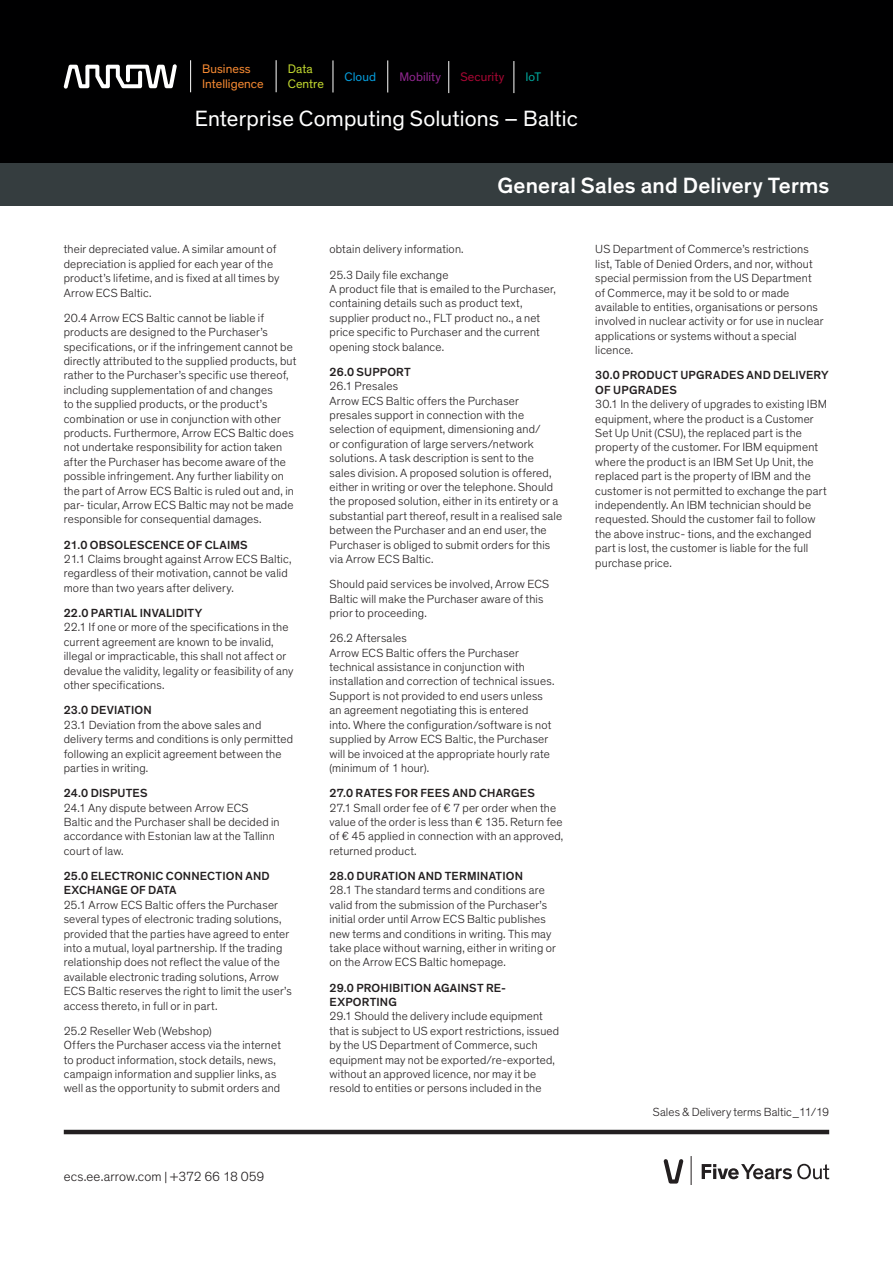
<style>
.page{position:relative;width:893px;height:1263px;background:#fff}
.page>*{position:absolute;margin:0;border:0;box-sizing:border-box;transform-origin:0 0}
.t1{font:22.5px "Theinhardt";letter-spacing:.005em;color:#fff}
.t2{font:500 22.5px "Theinhardt";letter-spacing:.01em;color:#fff}
.Contact_Block_-_Body{font:300 13.5px "Theinhardt";letter-spacing:.005em;color:#231f20}
.t3{font:12.6px/14.5px "Theinhardt";color:#f58932}
.t4{font:12.6px/14.5px "Theinhardt";color:#c1d72f}
.t5{font:12.6px "Theinhardt";letter-spacing:.005em;color:#90268f}
.t6{font:12.6px "Theinhardt";letter-spacing:.005em;color:#a60733}
.t7{font:12.6px "Theinhardt";color:#069ddc}
.t8{font:12.6px "Theinhardt";color:#00a59a}
.Body_Copy_9_12{font:300 12px/14.4px "Theinhardt";letter-spacing:.015em;color:#231f20}
.Contact_Block_-_Head{font:300 12px "Theinhardt";letter-spacing:.005em;color:#231f20}
.s1{font-weight:500}
</style>
<div class="page">
<hr style="left:64px;top:1130px;width:765px;height:4px;background:#231f20">
<svg style="left:702px;top:1164px;width:127px;height:15px"></svg>
<svg style="left:663px;top:1159px;width:20px;height:24px"></svg>
<svg style="left:691px;top:1156px;width:1px;height:28px"></svg>
<div style="left:0;top:0;width:893px;height:165px;background:#000001"></div>
<div style="left:0;top:163px;width:893px;height:43px;background:#353d3f"></div>
<svg style="left:64px;top:64px;width:113px;height:25px"></svg>
<hr style="left:190px;top:60px;width:1px;height:32px;background:#fff">
<hr style="left:276px;top:60px;width:1px;height:32px;background:#fff">
<hr style="left:333px;top:60px;width:1px;height:32px;background:#fff">
<hr style="left:387px;top:60px;width:1px;height:32px;background:#fff">
<hr style="left:448px;top:61px;width:1px;height:32px;background:#fff">
<hr style="left:514px;top:61px;width:1px;height:32px;background:#fff">
<p class="t3" style="left:202px;top:62px;width:63px">Business<br>Intelligence</p>
<p class="t4" style="left:288px;top:62px;width:38px">Data<br>Centre</p>
<p class="t7" style="left:345px;top:69px;width:33px">Cloud</p>
<p class="t5" style="left:399px;top:69px;width:43px">Mobility</p>
<p class="t6" style="left:460px;top:70px;width:45px">Security</p>
<p class="t8" style="left:525px;top:70px;width:17px">IoT</p>
<p class="t1" style="left:195px;top:105px;width:385px">Enterprise Computing Solutions – Baltic</p>
<p class="Body_Copy_9_12" style="left:64px;top:242px;width:217px">their depreciated value. A similar amount of depreciation is applied for each year of the product’s lifetime, and is fixed at all times by Arrow ECS Baltic.</p>
<p class="Body_Copy_9_12" style="left:64px;top:311px;width:234px">20.4 Arrow ECS Baltic cannot be liable if products are designed to the Purchaser’s specifications, or if the infringement cannot be directly attributed to the supplied products, but rather to the Purchaser’s specific use thereof, including supplementation of and changes<br>to the supplied products, or the product’s combination or use in conjunction with other products. Furthermore, Arrow ECS Baltic does not undertake responsibility for action taken after the Purchaser has become aware of the possible infringement. Any further liability on the part of Arrow ECS Baltic is ruled out and, in par- ticular, Arrow ECS Baltic may not be made responsible for consequential damages.</p>
<p class="Body_Copy_9_12" style="left:64px;top:538px;width:229px"><span class="s1">21.0 OBSOLESCENCE OF CLAIMS<br></span>21.1 Claims brought against Arrow ECS Baltic, regardless of their motivation, cannot be valid more than two years after delivery.</p>
<p class="Body_Copy_9_12" style="left:64px;top:606px;width:231px"><span class="s1">22.0 PARTIAL INVALIDITY<br></span>22.1 If one or more of the specifications in the current agreement are known to be invalid, illegal or impracticable, this shall not affect or devalue the validity, legality or feasibility of any other specifications.</p>
<p class="Body_Copy_9_12" style="left:64px;top:703px;width:231px"><span class="s1">23.0 DEVIATION<br></span>23.1 Deviation from the above sales and delivery terms and conditions is only permitted following an explicit agreement between the parties in writing.</p>
<p class="Body_Copy_9_12" style="left:64px;top:786px;width:217px"><span class="s1">24.0 DISPUTES<br></span>24.1 Any dispute between Arrow ECS<br>Baltic and the Purchaser shall be decided in accordance with Estonian law at the Tallinn court of law.</p>
<p class="Body_Copy_9_12" style="left:64px;top:869px;width:229px"><span class="s1">25.0 ELECTRONIC CONNECTION AND EXCHANGE OF DATA<br></span>25.1 Arrow ECS Baltic offers the Purchaser several types of electronic trading solutions, provided that the parties have agreed to enter into a mutual, loyal partnership. If the trading relationship does not reflect the value of the available electronic trading solutions, Arrow ECS Baltic reserves the right to limit the user’s access thereto, in full or in part.</p>
<p class="Body_Copy_9_12" style="left:64px;top:1024px;width:219px">25.2 Reseller Web (Webshop)<br>Offers the Purchaser access via the internet to product information, stock details, news, campaign information and supplier links, as well as the opportunity to submit orders and</p>
<p class="Contact_Block_-_Body" style="left:64px;top:1168px;width:202px">ecs.ee.arrow.com | +372 66 18 059</p>
<p class="t2" style="left:497px;top:172px;width:333px">General Sales and Delivery Terms</p>
<p class="Body_Copy_9_12" style="left:330px;top:242px;width:136px">obtain delivery information.</p>
<p class="Body_Copy_9_12" style="left:330px;top:268px;width:228px">25.3 Daily file exchange<br>A product file that is emailed to the Purchaser, containing details such as product text, supplier product no., FLT product no., a net price specific to Purchaser and the current opening stock balance.</p>
<p class="Body_Copy_9_12" style="left:330px;top:365px;width:234px"><span class="s1">26.0 SUPPORT<br></span>26.1 Presales<br>Arrow ECS Baltic offers the Purchaser presales support in connection with the selection of equipment, dimensioning and/<br>or configuration of large servers/network solutions. A task description is sent to the sales division. A proposed solution is offered, either in writing or over the telephone. Should the proposed solution, either in its entirety or a substantial part thereof, result in a realised sale between the Purchaser and an end user, the Purchaser is obliged to submit orders for this via Arrow ECS Baltic.</p>
<p class="Body_Copy_9_12" style="left:330px;top:577px;width:221px">Should paid services be involved, Arrow ECS<br>Baltic will make the Purchaser aware of this prior to proceeding.</p>
<p class="Body_Copy_9_12" style="left:330px;top:631px;width:226px">26.2 Aftersales<br>Arrow ECS Baltic offers the Purchaser technical assistance in conjunction with installation and correction of technical issues.<br>Support is not provided to end users unless an agreement negotiating this is entered<br>into. Where the configuration/software is not supplied by Arrow ECS Baltic, the Purchaser will be invoiced at the appropriate hourly rate (minimum of 1 hour).</p>
<p class="Body_Copy_9_12" style="left:330px;top:786px;width:235px"><span class="s1">27.0 RATES FOR FEES AND CHARGES<br></span>27.1 Small order fee of € 7 per order when the value of the order is less than € 135. Return fee of € 45 applied in connection with an approved, returned product.</p>
<p class="Body_Copy_9_12" style="left:330px;top:869px;width:228px"><span class="s1">28.0 DURATION AND TERMINATION<br></span>28.1 The standard terms and conditions are valid from the submission of the Purchaser’s initial order until Arrow ECS Baltic publishes new terms and conditions in writing. This may take place without warning, either in writing or on the Arrow ECS Baltic homepage.</p>
<p class="Body_Copy_9_12" style="left:330px;top:980px;width:231px"><span class="s1">29.0 PROHIBITION AGAINST RE-EXPORTING<br></span>29.1 Should the delivery include equipment that is subject to US export restrictions, issued by the US Department of Commerce, such equipment may not be exported/re-exported, without an approved licence, nor may it be resold to entities or persons included in the</p>
<p class="Body_Copy_9_12" style="left:595px;top:242px;width:230px">US Department of Commerce’s restrictions list, Table of Denied Orders, and nor, without special permission from the US Department of Commerce, may it be sold to or made available to entities, organisations or persons involved in nuclear activity or for use in nuclear applications or systems without a special licence.</p>
<p class="Body_Copy_9_12" style="left:595px;top:368px;width:235px"><span class="s1">30.0 PRODUCT UPGRADES AND DELIVERY OF UPGRADES<br></span>30.1 In the delivery of upgrades to existing IBM equipment, where the product is a Customer Set Up Unit (CSU), the replaced part is the property of the customer. For IBM equipment where the product is an IBM Set Up Unit, the replaced part is the property of IBM and the customer is not permitted to exchange the part independently. An IBM technician should be requested. Should the customer fail to follow the above instruc- tions, and the exchanged part is lost, the customer is liable for the full purchase price.</p>
<p class="Contact_Block_-_Head" style="left:653px;top:1105px;width:178px">Sales &amp; Delivery terms Baltic_11/19</p>
</div>
